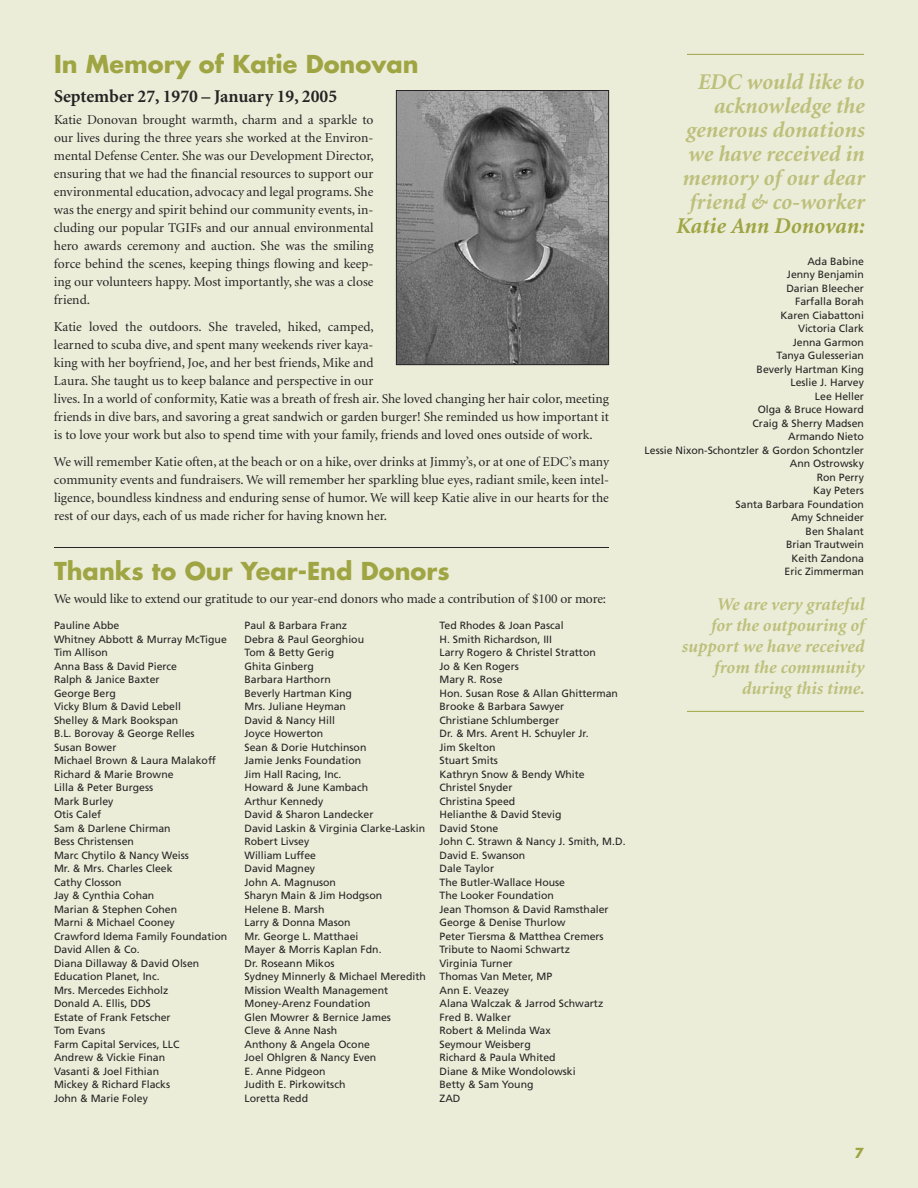
<style>
.page{position:relative;width:918px;height:1188px;background:#ecedd9}
.page>*{position:absolute;margin:0;border:0;box-sizing:border-box;transform-origin:0 0}
.t1{font:700 24px "Futura";color:#9fa543}
.t2{font:italic 700 22.5px/24px "Minion";color:#bcc07b;text-align:right}
.t3{font:italic 700 22.5px "Minion";color:#9fa543}
.t4{font:italic 700 18px/21px "Minion";color:#bcc07b;text-align:right}
.t5{font:700 18px "Minion";color:#262424}
.t6{font:13.5px/18px "Minion";color:#262424;text-align:justify}
.t7{font:700 13.5px "Futura";color:#9fa543}
.t8{font:10.5px/13.5px "Frutiger";color:#262424}
</style>
<div class="page">
<hr style="left:687px;top:54px;width:177px;height:1px;background:#9fa543">
<hr style="left:687px;top:711px;width:177px;height:1px;background:#9fa543">
<hr style="left:54px;top:547px;width:555px;height:1px;background:#262424">
<img style="left:398px;top:92px;width:209px;height:271px">
<div style="left:396px;top:90px;width:213px;height:275px;border:1px solid #262424"></div>
<h1 class="t1" style="left:54px;top:48px;width:366px">In Memory of Katie Donovan</h1>
<h3 class="t5" style="left:54px;top:87px;width:285px">September 27, 1970 – January 19, 2005</h3>
<p class="t6" style="left:54px;top:111px;width:321px">Katie Donovan brought warmth, charm and a sparkle to our lives during the three years she worked at the Environ&shy;mental Defense Center. She was our Development Director, ensuring that we had the financial resources to support our environmental education, advocacy and legal programs. She was the energy and spirit behind our community events, in&shy;cluding our popular TGIFs and our annual environmental hero awards ceremony and auction. She was the smiling force behind the scenes, keeping things flowing and keep&shy;ing our volunteers happy. Most importantly, she was a close friend.</p>
<p class="t6" style="left:54px;top:318px;width:557px;text-align:left">Katie loved the outdoors. She traveled, hiked, camped,<br>learned to scuba dive, and spent many weekends river kaya-<br>king with her boyfriend, Joe, and her best friends, Mike and<br>Laura. She taught us to keep balance and perspective in our<br>lives. In a world of conformity, Katie was a breath of fresh air. She loved changing her hair color, meeting friends in dive bars, and savoring a great sandwich or garden burger! She reminded us how important it is to love your work but also to spend time with your family, friends and loved ones outside of work.</p>
<p class="t6" style="left:54px;top:453px;width:557px">We will remember Katie often, at the beach or on a hike, over drinks at Jimmy’s, or at one of EDC’s many community events and fundraisers. We will remember her sparkling blue eyes, radiant smile, keen intel&shy;ligence, boundless kindness and enduring sense of humor. We will keep Katie alive in our hearts for the rest of our days, each of us made richer for having known her.</p>
<h1 class="t1" style="left:54px;top:555px;width:397px">Thanks to Our Year-End Donors</h1>
<p class="t6" style="left:54px;top:590px;width:554px">We would like to extend our gratitude to our year-end donors who made a contribution of $100 or more:</p>
<p class="t8" style="left:54px;top:619px;width:175px">Pauline Abbe<br>Whitney Abbott &amp; Murray McTigue<br>Tim Allison<br>Anna Bass &amp; David Pierce<br>Ralph &amp; Janice Baxter<br>George Berg<br>Vicky Blum &amp; David Lebell<br>Shelley &amp; Mark Bookspan<br>B.L. Borovay &amp; George Relles<br>Susan Bower<br>Michael Brown &amp; Laura Malakoff<br>Richard &amp; Marie Browne<br>Lilla &amp; Peter Burgess<br>Mark Burley<br>Otis Calef<br>Sam &amp; Darlene Chirman<br>Bess Christensen<br>Marc Chytilo &amp; Nancy Weiss<br>Mr. &amp; Mrs. Charles Cleek<br>Cathy Closson<br>Jay &amp; Cynthia Cohan<br>Marian &amp; Stephen Cohen<br>Marni &amp; Michael Cooney<br>Crawford Idema Family Foundation<br>David Allen &amp; Co.<br>Diana Dillaway &amp; David Olsen<br>Education Planet, Inc.<br>Mrs. Mercedes Eichholz<br>Donald A. Ellis, DDS<br>Estate of Frank Fetscher<br>Tom Evans<br>Farm Capital Services, LLC<br>Andrew &amp; Vickie Finan<br>Vasanti &amp; Joel Fithian<br>Mickey &amp; Richard Flacks<br>John &amp; Marie Foley</p>
<p class="t8" style="left:244px;top:619px;width:183px">Paul &amp; Barbara Franz<br>Debra &amp; Paul Georghiou<br>Tom &amp; Betty Gerig<br>Ghita Ginberg<br>Barbara Harthorn<br>Beverly Hartman King<br>Mrs. Juliane Heyman<br>David &amp; Nancy Hill<br>Joyce Howerton<br>Sean &amp; Dorie Hutchinson<br>Jamie Jenks Foundation<br>Jim Hall Racing, Inc.<br>Howard &amp; June Kambach<br>Arthur Kennedy<br>David &amp; Sharon Landecker<br>David Laskin &amp; Virginia Clarke-Laskin<br>Robert Livsey<br>William Luffee<br>David Magney<br>John A. Magnuson<br>Sharyn Main &amp; Jim Hodgson<br>Helene B. Marsh<br>Larry &amp; Donna Mason<br>Mr. George L. Matthaei<br>Mayer &amp; Morris Kaplan Fdn.<br>Dr. Roseann Mikos<br>Sydney Minnerly &amp; Michael Meredith<br>Mission Wealth Management<br>Money-Arenz Foundation<br>Glen Mowrer &amp; Bernice James<br>Cleve &amp; Anne Nash<br>Anthony &amp; Angela Ocone<br>Joel Ohlgren &amp; Nancy Even<br>E. Anne Pidgeon<br>Judith E. Pirkowitsch<br>Loretta Redd</p>
<p class="t8" style="left:440px;top:619px;width:188px">Ted Rhodes &amp; Joan Pascal<br>H. Smith Richardson, III<br>Larry Rogero &amp; Christel Stratton<br>Jo &amp; Ken Rogers<br>Mary R. Rose<br>Hon. Susan Rose &amp; Allan Ghitterman<br>Brooke &amp; Barbara Sawyer<br>Christiane Schlumberger<br>Dr. &amp; Mrs. Arent H. Schuyler Jr.<br>Jim Skelton<br>Stuart Smits<br>Kathryn Snow &amp; Bendy White<br>Christel Snyder<br>Christina Speed<br>Helianthe &amp; David Stevig<br>David Stone<br>John C. Strawn &amp; Nancy J. Smith, M.D.<br>David E. Swanson<br>Dale Taylor<br>The Butler-Wallace House<br>The Looker Foundation<br>Jean Thomson &amp; David Ramsthaler<br>George &amp; Denise Thurlow<br>Peter Tiersma &amp; Matthea Cremers<br>Tribute to Naomi Schwartz<br>Virginia Turner<br>Thomas Van Meter, MP<br>Ann E. Veazey<br>Alana Walczak &amp; Jarrod Schwartz<br>Fred B. Walker<br>Robert &amp; Melinda Wax<br>Seymour Weisberg<br>Richard &amp; Paula Whited<br>Diane &amp; Mike Wondolowski<br>Betty &amp; Sam Young<br>ZAD</p>
<h2 class="t2" style="left:682px;top:71px;width:184px">EDC would like to acknowledge the generous donations we have received in memory of our dear friend &amp; co-worker</h2>
<h2 class="t3" style="left:676px;top:215px;width:190px">Katie Ann Donovan:</h2>
<p class="t8" style="left:645px;top:254px;width:221px;text-align:right">Ada Babine<br>Jenny Benjamin<br>Darian Bleecher<br>Farfalla Borah<br>Karen Ciabattoni<br>Victoria Clark<br>Jenna Garmon<br>Tanya Gulesserian<br>Beverly Hartman King<br>Leslie J. Harvey<br>Lee Heller<br>Olga &amp; Bruce Howard<br>Craig &amp; Sherry Madsen<br>Armando Nieto<br>Lessie Nixon-Schontzler &amp; Gordon Schontzler<br>Ann Ostrowsky<br>Ron Perry<br>Kay Peters<br>Santa Barbara Foundation<br>Amy Schneider<br>Ben Shalant<br>Brian Trautwein<br>Keith Zandona<br>Eric Zimmerman</p>
<h3 class="t4" style="left:681px;top:594px;width:185px">We are very grateful<br>for the outpouring of support we have received from the community during this time.</h3>
<p class="t7" style="left:855px;top:1144px;width:11px">7</p>
</div>
